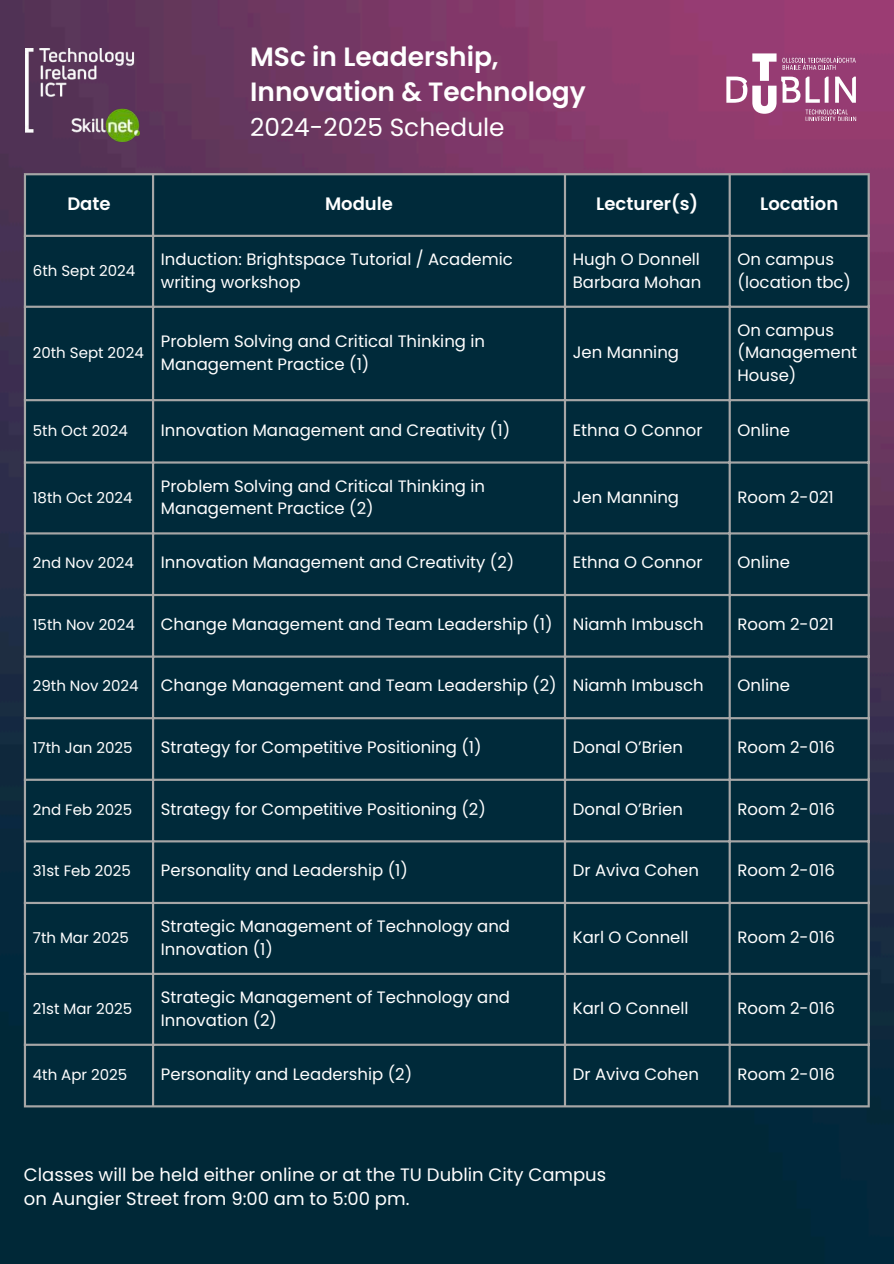
<style>
.page{position:relative;width:894px;height:1264px;background:#fff}
.page>*{position:absolute;margin:0;border:0;box-sizing:border-box;transform-origin:0 0}
.t1{font:600 26.4px/34.7px "Poppins";color:#fff}
.t2{font:24.75px "Poppins";color:#fff}
.t3{font:18px/24.8px "Poppins";color:#fff}
.t4{font:600 18px "Poppins";color:#fff}
.t5{font:16.5px/22.5px "Poppins";color:#fff}
.t6{font:15px "Poppins";color:#fff}
</style>
<div class="page">
<img style="left:0;top:0;width:893px;height:1263px">
<div style="left:26px;top:175px;width:841px;height:930px;background:#002a3a"></div>
<hr style="left:24px;top:175px;width:2px;height:930px;background:#a6a6a6">
<hr style="left:152px;top:175px;width:2px;height:930px;background:#a6a6a6">
<hr style="left:563px;top:175px;width:3px;height:930px;background:#a6a6a6">
<hr style="left:728px;top:175px;width:2px;height:930px;background:#a6a6a6">
<hr style="left:867px;top:175px;width:2px;height:930px;background:#a6a6a6">
<hr style="left:24px;top:173px;width:845px;height:2px;background:#a6a6a6">
<hr style="left:24px;top:235px;width:845px;height:2px;background:#a6a6a6">
<hr style="left:24px;top:306px;width:845px;height:2px;background:#a6a6a6">
<hr style="left:24px;top:399px;width:845px;height:2px;background:#a6a6a6">
<hr style="left:24px;top:461px;width:845px;height:2px;background:#a6a6a6">
<hr style="left:24px;top:532px;width:845px;height:2px;background:#a6a6a6">
<hr style="left:24px;top:594px;width:845px;height:2px;background:#a6a6a6">
<hr style="left:24px;top:655px;width:845px;height:2px;background:#a6a6a6">
<hr style="left:24px;top:717px;width:845px;height:2px;background:#a6a6a6">
<hr style="left:24px;top:778px;width:845px;height:2px;background:#a6a6a6">
<hr style="left:24px;top:840px;width:845px;height:2px;background:#a6a6a6">
<hr style="left:24px;top:901px;width:845px;height:3px;background:#a6a6a6">
<hr style="left:24px;top:972px;width:845px;height:2px;background:#a6a6a6">
<hr style="left:24px;top:1043px;width:845px;height:2px;background:#a6a6a6">
<hr style="left:24px;top:1105px;width:845px;height:2px;background:#a6a6a6">
<img style="left:26px;top:49px;width:113px;height:92px">
<svg style="left:726px;top:53px;width:129px;height:68px"></svg>
<h1 class="t1" style="left:250px;top:40px;width:337px">MSc in Leadership,<br>Innovation &amp; Technology</h1>
<h2 class="t2" style="left:250px;top:110px;width:256px">2024-2025 Schedule</h2>
<p class="t4" style="left:67px;top:191px;width:45px">Date</p>
<p class="t4" style="left:325px;top:191px;width:69px">Module</p>
<p class="t4" style="left:596px;top:191px;width:104px">Lecturer(s)</p>
<p class="t4" style="left:759px;top:191px;width:80px">Location</p>
<p class="t6" style="left:33px;top:260px;width:104px">6th Sept 2024</p>
<p class="t6" style="left:33px;top:343px;width:112px">20th Sept 2024</p>
<p class="t5" style="left:161px;top:248px;width:353px">Induction: Brightspace Tutorial / Academic writing workshop</p>
<p class="t5" style="left:572px;top:248px;width:130px">Hugh O Donnell<br>Barbara Mohan</p>
<p class="t5" style="left:737px;top:248px;width:115px">On campus (location tbc)</p>
<p class="t5" style="left:161px;top:330px;width:325px">Problem Solving and Critical Thinking in<br>Management Practice (1)</p>
<p class="t5" style="left:572px;top:341px;width:108px">Jen Manning</p>
<p class="t5" style="left:737px;top:319px;width:121px">On campus (Management<br>House)</p>
<p class="t6" style="left:33px;top:420px;width:96px">5th Oct 2024</p>
<p class="t5" style="left:161px;top:419px;width:351px">Innovation Management and Creativity (1)</p>
<p class="t5" style="left:572px;top:419px;width:131px">Ethna O Connor</p>
<p class="t5" style="left:737px;top:419px;width:54px">Online</p>
<p class="t6" style="left:33px;top:487px;width:101px">18th Oct 2024</p>
<p class="t5" style="left:161px;top:474px;width:325px">Problem Solving and Critical Thinking in<br>Management Practice (2)</p>
<p class="t5" style="left:572px;top:486px;width:108px">Jen Manning</p>
<p class="t5" style="left:737px;top:486px;width:98px">Room 2-021</p>
<p class="t6" style="left:33px;top:552px;width:103px">2nd Nov 2024</p>
<p class="t5" style="left:161px;top:551px;width:355px">Innovation Management and Creativity (2)</p>
<p class="t5" style="left:572px;top:551px;width:131px">Ethna O Connor</p>
<p class="t5" style="left:737px;top:551px;width:54px">Online</p>
<p class="t6" style="left:33px;top:614px;width:103px">15th Nov 2024</p>
<p class="t5" style="left:161px;top:613px;width:544px">Change Management and Team Leadership (1) Niamh Imbusch</p>
<p class="t5" style="left:737px;top:613px;width:98px">Room 2-021</p>
<p class="t6" style="left:33px;top:675px;width:107px">29th Nov 2024</p>
<p class="t5" style="left:161px;top:674px;width:544px">Change Management and Team Leadership (2) Niamh Imbusch</p>
<p class="t5" style="left:737px;top:674px;width:54px">Online</p>
<p class="t6" style="left:33px;top:737px;width:101px">17th Jan 2025</p>
<p class="t5" style="left:161px;top:736px;width:322px">Strategy for Competitive Positioning (1)</p>
<p class="t5" style="left:572px;top:736px;width:112px">Donal O’Brien</p>
<p class="t5" style="left:737px;top:736px;width:99px">Room 2-016</p>
<p class="t6" style="left:33px;top:798px;width:101px">2nd Feb 2025</p>
<p class="t5" style="left:161px;top:797px;width:326px">Strategy for Competitive Positioning (2)</p>
<p class="t5" style="left:572px;top:797px;width:112px">Donal O’Brien</p>
<p class="t5" style="left:737px;top:797px;width:99px">Room 2-016</p>
<p class="t6" style="left:33px;top:860px;width:99px">31st Feb 2025</p>
<p class="t5" style="left:161px;top:859px;width:248px">Personality and Leadership (1)</p>
<p class="t5" style="left:572px;top:859px;width:128px">Dr Aviva Cohen</p>
<p class="t5" style="left:737px;top:859px;width:99px">Room 2-016</p>
<p class="t6" style="left:33px;top:927px;width:97px">7th Mar 2025</p>
<p class="t6" style="left:33px;top:998px;width:101px">21st Mar 2025</p>
<p class="t5" style="left:161px;top:915px;width:350px">Strategic Management of Technology and<br>Innovation (1)</p>
<p class="t5" style="left:572px;top:926px;width:117px">Karl O Connell</p>
<p class="t5" style="left:737px;top:926px;width:99px">Room 2-016</p>
<p class="t5" style="left:161px;top:986px;width:350px">Strategic Management of Technology and<br>Innovation (2)</p>
<p class="t5" style="left:572px;top:997px;width:117px">Karl O Connell</p>
<p class="t5" style="left:737px;top:997px;width:99px">Room 2-016</p>
<p class="t6" style="left:33px;top:1063px;width:96px">4th Apr 2025</p>
<p class="t5" style="left:161px;top:1062px;width:253px">Personality and Leadership (2)</p>
<p class="t5" style="left:572px;top:1062px;width:128px">Dr Aviva Cohen</p>
<p class="t5" style="left:737px;top:1062px;width:99px">Room 2-016</p>
<p class="t3" style="left:24px;top:1161px;width:583px">Classes will be held either online or at the TU Dublin City Campus on Aungier Street from 9:00 am to 5:00 pm.</p>
</div>
